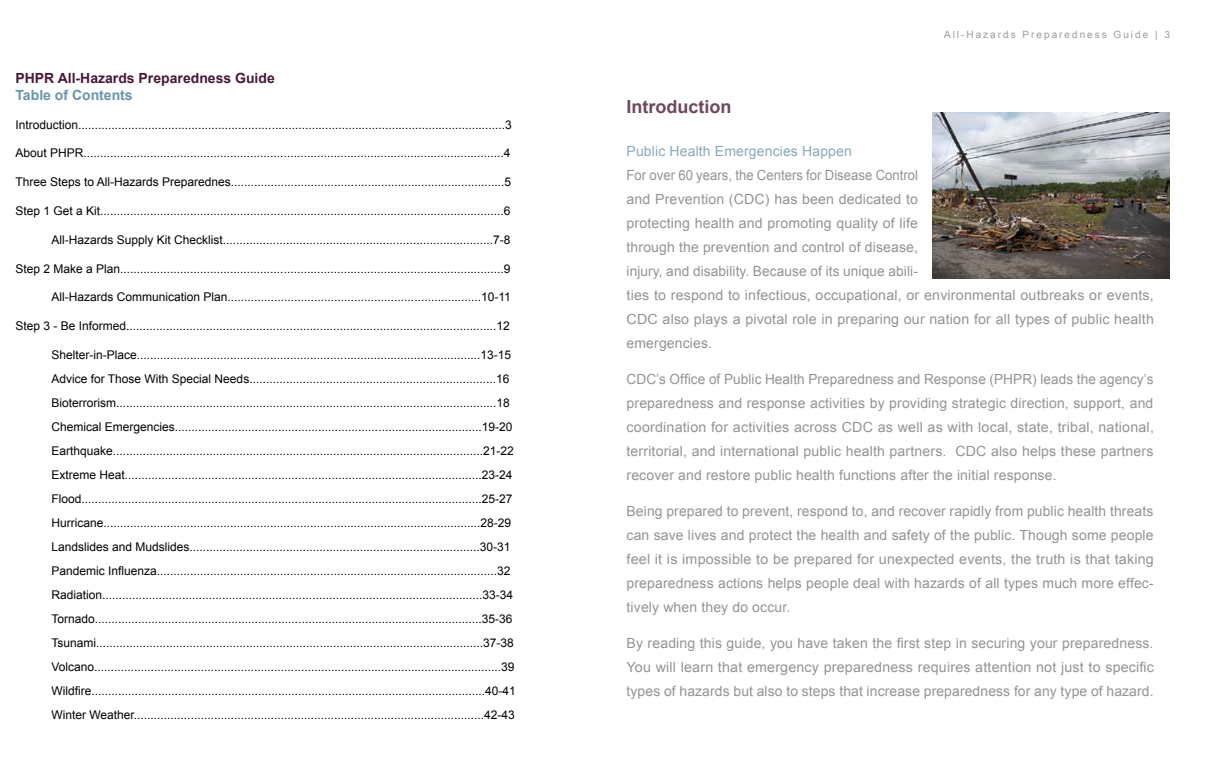
<style>
.page{position:relative;width:1206px;height:783px;background:#fff}
.page>*{position:absolute;margin:0;border:0;box-sizing:border-box;transform-origin:0 0}
.t1{font:700 18px "Arial";color:#481936}
.t2{font:14px/24px "Arial";letter-spacing:.01em;color:#77787b;text-align:justify}
.t3{font:14px/24px "Arial";letter-spacing:.01em;color:#77787b;scale:.94 1}
.t4{font:700 14px/16.8px "Arial";color:#481936}
.t5{font:14px "Arial";letter-spacing:.01em;color:#6894ad}
.t6{font:12px/24px "Arial";color:#000}
.t7{font:10px "Arial";letter-spacing:.2em;color:#999b9c}
.s1{color:#6894ad}
</style>
<div class="page">
<img style="left:932px;top:112px;width:238px;height:167px">
<h1 class="t4" style="left:15px;top:70px;width:261px">PHPR All-Hazards Preparedness Guide<br><span class="s1">Table of Contents</span></h1>
<p class="t6" style="left:15px;top:113px;width:498px">Introduction................................................................................................................................3</p>
<p class="t6" style="left:15px;top:141px;width:497px">About PHPR..............................................................................................................................4</p>
<p class="t6" style="left:15px;top:170px;width:497px">Three Steps to All-Hazards Preparednes..................................................................................5</p>
<p class="t6" style="left:15px;top:199px;width:497px">Step 1 Get a Kit.........................................................................................................................6</p>
<p class="t6" style="left:51px;top:228px;width:460px">All-Hazards Supply Kit Checklist.................................................................................7-8</p>
<p class="t6" style="left:15px;top:257px;width:497px">Step 2 Make a Plan...................................................................................................................9</p>
<p class="t6" style="left:51px;top:285px;width:461px">All-Hazards Communication Plan............................................................................10-11</p>
<p class="t6" style="left:15px;top:314px;width:496px">Step 3 - Be Informed...............................................................................................................12</p>
<p class="t6" style="left:51px;top:343px;width:466px">Shelter-in-Place.......................................................................................................13-15<br>Advice for Those With Special Needs..........................................................................16<br>Bioterrorism..................................................................................................................18<br>Chemical Emergencies............................................................................................19-20<br>Earthquake...............................................................................................................21-22<br>Extreme Heat...........................................................................................................23-24<br>Flood........................................................................................................................25-27<br>Hurricane.................................................................................................................28-29<br>Landslides and Mudslides.......................................................................................30-31<br>Pandemic Influenza......................................................................................................32<br>Radiation..................................................................................................................33-34<br>Tornado....................................................................................................................35-36<br>Tsunami....................................................................................................................37-38<br>Volcano..........................................................................................................................39<br>Wildfire......................................................................................................................40-41<br>Winter Weather.........................................................................................................42-43</p>
<p class="t7" style="left:944px;top:28px;width:227px">All-Hazards Preparedness Guide | 3</p>
<h1 class="t1" style="left:627px;top:95px;width:106px">Introduction</h1>
<p class="t5" style="left:627px;top:142px;width:227px">Public Health Emergencies Happen</p>
<p class="t3" style="left:627px;top:163px;width:563px">For over 60 years, the Centers for Disease Control<br>and Prevention (CDC) has been dedicated to<br>protecting health and promoting quality of life<br>through the prevention and control of disease,<br>injury, and disability. Because of its unique abili-<br>ties to respond to infectious, occupational, or environmental outbreaks or events, CDC also plays a pivotal role in preparing our nation for all types of public health emergencies.</p>
<p class="t2" style="left:627px;top:367px;width:529px">CDC’s Office of Public Health Preparedness and Response (PHPR) leads the agency’s preparedness and response activities by providing strategic direction, support, and coordination for activities across CDC as well as with local, state, tribal, national, territorial, and international public health partners. CDC also helps these partners recover and restore public health functions after the initial response.</p>
<p class="t2" style="left:627px;top:499px;width:529px">Being prepared to prevent, respond to, and recover rapidly from public health threats can save lives and protect the health and safety of the public. Though some people feel it is impossible to be prepared for unexpected events, the truth is that taking preparedness actions helps people deal with hazards of all types much more effec&shy;tively when they do occur.</p>
<p class="t2" style="left:627px;top:631px;width:529px">By reading this guide, you have taken the first step in securing your preparedness.<br>You will learn that emergency preparedness requires attention not just to specific types of hazards but also to steps that increase preparedness for any type of hazard.</p>
</div>
